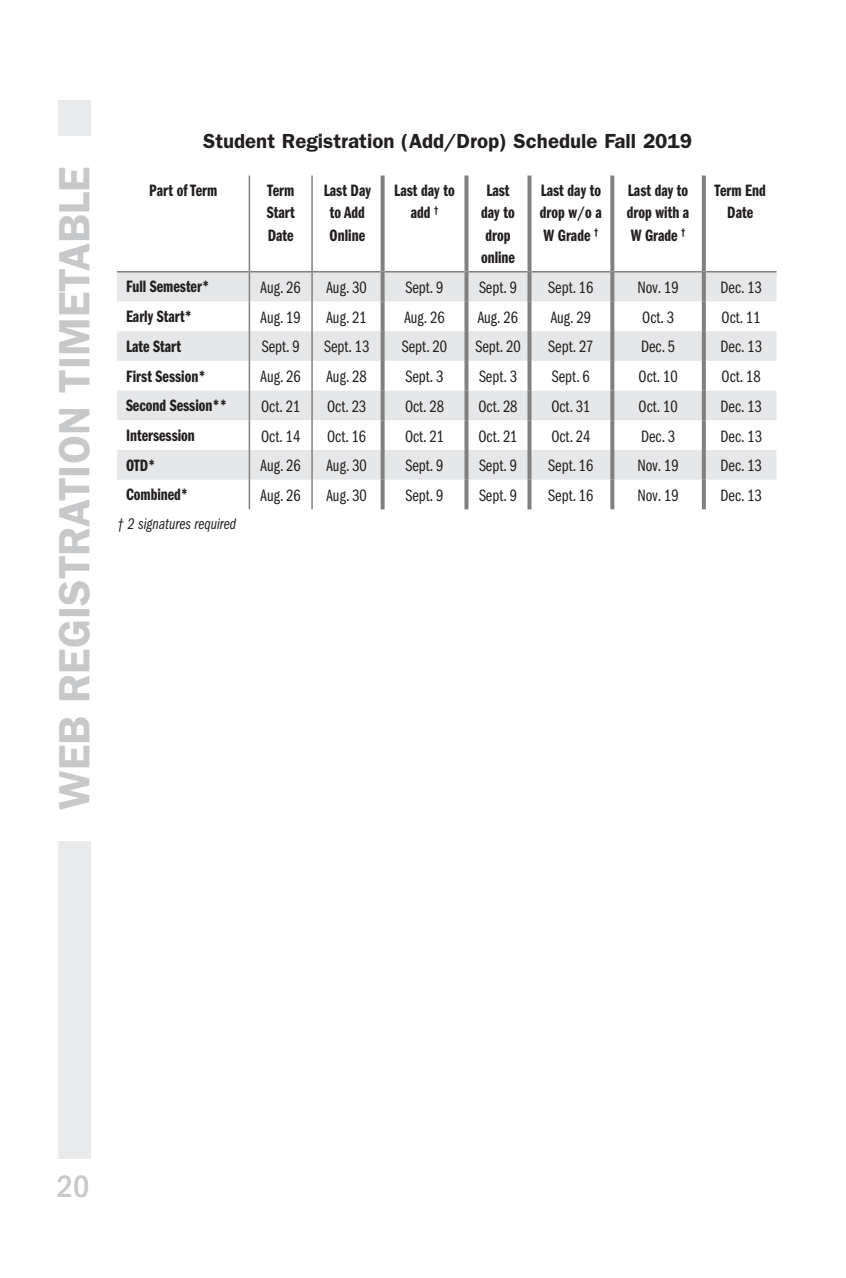
<style>
.page{position:relative;width:846px;height:1278px;background:#fff}
.page>*{position:absolute;margin:0;border:0;box-sizing:border-box;transform-origin:0 0}
.t1{font:600 44px "ITC Franklin Gothic Std";color:#c7c8ca}
.t2{font:500 condensed 32px "ITC Franklin Gothic Std";color:#c7c8ca}
.t3{font:600 20.4px "ITC Franklin Gothic Std";color:#231f20}
.t4{font:17px "Franklin Gothic Book Cmpr";color:#231f20}
.t5{font:17px/22.2px "ITC Franklin Gothic Std Dm Cp";color:#231f20;text-align:center}
.t6{font:16px "ITC Franklin Gothic Std Bk Cp It";color:#231f20}
</style>
<div class="page">
<div style="left:58px;top:100px;width:34px;height:1059px;background:#e9eaeb"></div>
<svg style="left:250px;top:273px;width:527px;height:207px;fill:#e6e7e9"></svg>
<hr style="left:249px;top:176px;width:1px;height:95px;background:#808080">
<hr style="left:311px;top:176px;width:2px;height:95px;background:#808080">
<hr style="left:117px;top:271px;width:132px;height:2px;background:#808080">
<hr style="left:249px;top:271px;width:63px;height:2px;background:#808080">
<hr style="left:312px;top:271px;width:69px;height:2px;background:#808080">
<hr style="left:385px;top:271px;width:79px;height:2px;background:#808080">
<hr style="left:468px;top:271px;width:60px;height:2px;background:#808080">
<hr style="left:532px;top:271px;width:78px;height:2px;background:#808080">
<hr style="left:614px;top:271px;width:88px;height:2px;background:#808080">
<hr style="left:311px;top:273px;width:2px;height:28px;background:#808080">
<hr style="left:706px;top:271px;width:71px;height:2px;background:#808080">
<hr style="left:311px;top:301px;width:2px;height:30px;background:#808080">
<hr style="left:311px;top:361px;width:2px;height:30px;background:#808080">
<hr style="left:311px;top:420px;width:2px;height:30px;background:#808080">
<hr style="left:311px;top:480px;width:2px;height:29px;background:#808080">
<hr style="left:311px;top:331px;width:2px;height:30px;background:#808080">
<svg style="left:610px;top:176px;width:4px;height:96px"></svg>
<svg style="left:528px;top:176px;width:4px;height:96px"></svg>
<svg style="left:464px;top:176px;width:4px;height:96px"></svg>
<svg style="left:381px;top:176px;width:4px;height:96px"></svg>
<svg style="left:702px;top:176px;width:4px;height:96px"></svg>
<svg style="left:381px;top:272px;width:4px;height:29px"></svg>
<svg style="left:464px;top:272px;width:4px;height:29px"></svg>
<svg style="left:528px;top:272px;width:4px;height:29px"></svg>
<svg style="left:610px;top:272px;width:4px;height:29px"></svg>
<svg style="left:381px;top:301px;width:4px;height:30px"></svg>
<svg style="left:464px;top:301px;width:4px;height:30px"></svg>
<svg style="left:528px;top:301px;width:4px;height:30px"></svg>
<svg style="left:610px;top:301px;width:4px;height:30px"></svg>
<svg style="left:381px;top:331px;width:4px;height:30px"></svg>
<svg style="left:464px;top:331px;width:4px;height:30px"></svg>
<svg style="left:528px;top:331px;width:4px;height:30px"></svg>
<svg style="left:610px;top:331px;width:4px;height:30px"></svg>
<svg style="left:381px;top:361px;width:4px;height:30px"></svg>
<svg style="left:464px;top:361px;width:4px;height:30px"></svg>
<svg style="left:528px;top:361px;width:4px;height:30px"></svg>
<svg style="left:610px;top:361px;width:4px;height:30px"></svg>
<svg style="left:381px;top:391px;width:4px;height:29px"></svg>
<svg style="left:464px;top:391px;width:4px;height:29px"></svg>
<svg style="left:528px;top:391px;width:4px;height:29px"></svg>
<svg style="left:610px;top:391px;width:4px;height:29px"></svg>
<svg style="left:381px;top:420px;width:4px;height:30px"></svg>
<svg style="left:464px;top:420px;width:4px;height:30px"></svg>
<svg style="left:528px;top:420px;width:4px;height:30px"></svg>
<svg style="left:610px;top:420px;width:4px;height:30px"></svg>
<svg style="left:381px;top:450px;width:4px;height:30px"></svg>
<svg style="left:464px;top:450px;width:4px;height:30px"></svg>
<svg style="left:528px;top:450px;width:4px;height:30px"></svg>
<svg style="left:610px;top:450px;width:4px;height:30px"></svg>
<svg style="left:381px;top:480px;width:4px;height:29px"></svg>
<svg style="left:464px;top:480px;width:4px;height:29px"></svg>
<svg style="left:528px;top:480px;width:4px;height:29px"></svg>
<svg style="left:610px;top:480px;width:4px;height:29px"></svg>
<svg style="left:702px;top:272px;width:4px;height:29px"></svg>
<svg style="left:702px;top:301px;width:4px;height:30px"></svg>
<svg style="left:702px;top:331px;width:4px;height:30px"></svg>
<svg style="left:702px;top:361px;width:4px;height:30px"></svg>
<svg style="left:702px;top:391px;width:4px;height:29px"></svg>
<svg style="left:702px;top:420px;width:4px;height:30px"></svg>
<svg style="left:702px;top:450px;width:4px;height:30px"></svg>
<svg style="left:702px;top:480px;width:4px;height:29px"></svg>
<svg style="left:117px;top:272px;width:133px;height:237px"></svg>
<hr style="left:311px;top:391px;width:2px;height:29px;background:#808080">
<hr style="left:249px;top:450px;width:1px;height:30px;background:#808080">
<hr style="left:311px;top:450px;width:2px;height:30px;background:#808080">
<div style="left:50px;top:136px;width:47px;height:704px;background:#fff"></div>
<p class="t1" style="left:48px;top:810px;width:645px;rotate:-90deg">WEB REGISTRATION TIMETABLE</p>
<p class="t3" style="left:203px;top:129px;width:491px">Student Registration (Add/Drop) Schedule Fall 2019</p>
<p class="t5" style="left:149px;top:180px;width:69px">Part of Term</p>
<p class="t5" style="left:267px;top:180px;width:29px;text-align:justify">Term Start Date</p>
<p class="t5" style="left:324px;top:180px;width:49px">Last Day to Add<br>Online</p>
<p class="t5" style="left:394px;top:180px;width:62px">Last day to add <sup>†</sup></p>
<p class="t5" style="left:481px;top:180px;width:36px">Last day to drop online</p>
<p class="t5" style="left:540px;top:180px;width:64px;text-align:justify">Last day to drop w/o a W Grade <sup>†</sup></p>
<p class="t5" style="left:627px;top:180px;width:64px;text-align:justify">Last day to drop with a W Grade <sup>†</sup></p>
<p class="t5" style="left:715px;top:180px;width:53px">Term End<br>Date</p>
<p class="t5" style="left:126px;top:276px;width:85px">Full Semester*</p>
<p class="t4" style="left:261px;top:278px;width:42px">Aug. 26</p>
<p class="t4" style="left:327px;top:278px;width:42px">Aug. 30</p>
<p class="t4" style="left:406px;top:278px;width:39px">Sept. 9</p>
<p class="t4" style="left:479px;top:278px;width:39px">Sept. 9</p>
<p class="t4" style="left:548px;top:278px;width:47px">Sept. 16</p>
<p class="t4" style="left:638px;top:278px;width:43px">Nov. 19</p>
<p class="t4" style="left:720px;top:278px;width:43px">Dec. 13</p>
<p class="t5" style="left:126px;top:306px;width:68px">Early Start*</p>
<p class="t4" style="left:261px;top:308px;width:42px">Aug. 19</p>
<p class="t4" style="left:327px;top:308px;width:42px">Aug. 21</p>
<p class="t4" style="left:404px;top:308px;width:42px">Aug. 26</p>
<p class="t4" style="left:478px;top:308px;width:42px">Aug. 26</p>
<p class="t4" style="left:551px;top:308px;width:42px">Aug. 29</p>
<p class="t4" style="left:642px;top:308px;width:33px">Oct. 3</p>
<p class="t4" style="left:722px;top:308px;width:41px">Oct. 11</p>
<p class="t5" style="left:126px;top:335px;width:57px">Late Start</p>
<p class="t4" style="left:262px;top:338px;width:39px">Sept. 9</p>
<p class="t4" style="left:324px;top:338px;width:47px">Sept. 13</p>
<p class="t4" style="left:402px;top:338px;width:47px">Sept. 20</p>
<p class="t4" style="left:475px;top:338px;width:47px">Sept. 20</p>
<p class="t4" style="left:548px;top:338px;width:47px">Sept. 27</p>
<p class="t4" style="left:641px;top:338px;width:36px">Dec. 5</p>
<p class="t4" style="left:720px;top:338px;width:43px">Dec. 13</p>
<p class="t5" style="left:126px;top:365px;width:81px">First Session*</p>
<p class="t4" style="left:261px;top:367px;width:42px">Aug. 26</p>
<p class="t4" style="left:327px;top:367px;width:42px">Aug. 28</p>
<p class="t4" style="left:406px;top:367px;width:39px">Sept. 3</p>
<p class="t4" style="left:479px;top:367px;width:39px">Sept. 3</p>
<p class="t4" style="left:552px;top:367px;width:39px">Sept. 6</p>
<p class="t4" style="left:639px;top:367px;width:41px">Oct. 10</p>
<p class="t4" style="left:722px;top:367px;width:41px">Oct. 18</p>
<p class="t5" style="left:126px;top:395px;width:103px">Second Session**</p>
<p class="t4" style="left:261px;top:397px;width:41px">Oct. 21</p>
<p class="t4" style="left:327px;top:397px;width:41px">Oct. 23</p>
<p class="t4" style="left:405px;top:397px;width:41px">Oct. 28</p>
<p class="t4" style="left:478px;top:397px;width:41px">Oct. 28</p>
<p class="t4" style="left:551px;top:397px;width:41px">Oct. 31</p>
<p class="t4" style="left:639px;top:397px;width:41px">Oct. 10</p>
<p class="t4" style="left:720px;top:397px;width:43px">Dec. 13</p>
<p class="t5" style="left:126px;top:425px;width:70px">Intersession</p>
<p class="t4" style="left:261px;top:427px;width:41px">Oct. 14</p>
<p class="t4" style="left:327px;top:427px;width:41px">Oct. 16</p>
<p class="t4" style="left:405px;top:427px;width:41px">Oct. 21</p>
<p class="t4" style="left:478px;top:427px;width:41px">Oct. 21</p>
<p class="t4" style="left:551px;top:427px;width:41px">Oct. 24</p>
<p class="t4" style="left:641px;top:427px;width:36px">Dec. 3</p>
<p class="t4" style="left:720px;top:427px;width:43px">Dec. 13</p>
<p class="t5" style="left:126px;top:454px;width:31px">OTD*</p>
<p class="t4" style="left:261px;top:456px;width:42px">Aug. 26</p>
<p class="t4" style="left:327px;top:456px;width:42px">Aug. 30</p>
<p class="t4" style="left:406px;top:456px;width:39px">Sept. 9</p>
<p class="t4" style="left:479px;top:456px;width:39px">Sept. 9</p>
<p class="t4" style="left:548px;top:456px;width:47px">Sept. 16</p>
<p class="t4" style="left:638px;top:456px;width:43px">Nov. 19</p>
<p class="t4" style="left:720px;top:456px;width:43px">Dec. 13</p>
<p class="t5" style="left:126px;top:484px;width:64px">Combined*</p>
<p class="t4" style="left:261px;top:486px;width:42px">Aug. 26</p>
<p class="t4" style="left:327px;top:486px;width:42px">Aug. 30</p>
<p class="t4" style="left:406px;top:486px;width:39px">Sept. 9</p>
<p class="t4" style="left:479px;top:486px;width:39px">Sept. 9</p>
<p class="t4" style="left:548px;top:486px;width:47px">Sept. 16</p>
<p class="t4" style="left:638px;top:486px;width:43px">Nov. 19</p>
<p class="t4" style="left:720px;top:486px;width:43px">Dec. 13</p>
<p class="t6" style="left:117px;top:515px;width:121px">† 2 signatures required</p>
<h2 class="t2" style="left:57px;top:1168px;width:34px">20</h2>
</div>
